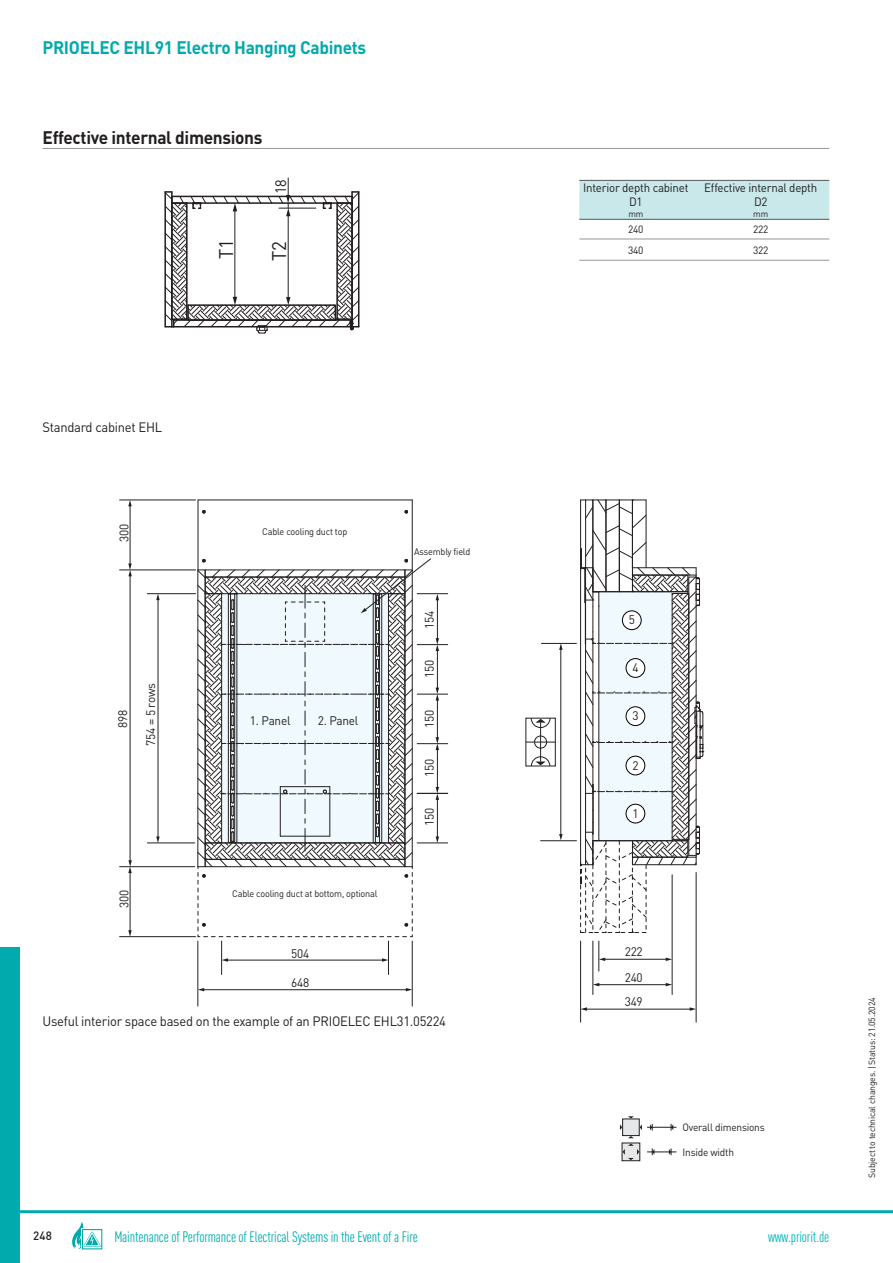
<style>
.page{position:relative;width:893px;height:1263px;background:#fff}
.page>*{position:absolute;margin:0;border:0;box-sizing:border-box;transform-origin:0 0}
.t1{font:19.5px "DINOT";color:#231f20;scale:.96 1}
.t2{font:700 18px "DINOT";letter-spacing:-.02em;color:#00aaad;scale:.96 1}
.t3{font:700 18px "DINOT";letter-spacing:-.02em;color:#231f20;scale:.96 1}
.t4{font:condensed 15px "DINOT";letter-spacing:-.01em;color:#00aaad}
.t5{font:condensed 15px "DINOT";letter-spacing:-.01em;color:#00b6ba}
.t6{font:15px "DINOT";color:#231f20;scale:.96 1}
.t7{font:13.5px "DINOT";letter-spacing:-.02em;color:#231f20;scale:.96 1}
.t8{font:12.3px/25.5px "DINOT";letter-spacing:-.02em;color:#231f20;scale:.96 1}
.t9{font:12px/14.4px "DINOT";letter-spacing:-.02em;color:#231f20;text-align:center;scale:.96 1}
.t10{font:500 12px "DINOT";color:#231f20;scale:.96 1}
.t11{font:10.5px "DINOT";letter-spacing:-.02em;color:#231f20;scale:.96 1}
.t12{font:9.45px "DINOT";letter-spacing:-.02em;color:#231f20;scale:.96 1}
.t13{font:9px "DINOT";letter-spacing:-.02em;color:#231f20;scale:.96 1}
</style>
<div class="page">
<div style="left:622px;top:1143px;width:18px;height:18px;border:1px solid #231f20"></div>
<svg style="left:623px;top:1144px;width:16px;height:16px"></svg>
<svg style="left:647px;top:1149px;width:29px;height:6px"></svg>
<div style="left:623px;top:1119px;width:16px;height:17px;background:#e6e7e9"></div>
<div style="left:622px;top:1119px;width:17px;height:17px;border:1px solid #231f20"></div>
<svg style="left:628px;top:1136px;width:6px;height:2px"></svg>
<svg style="left:640px;top:1124px;width:36px;height:7px"></svg>
<hr style="left:43px;top:148px;width:786px;height:1px;background:#939598">
<svg style="left:579px;top:181px;width:250px;height:79px"></svg>
<hr style="left:579px;top:180px;width:250px;height:1px;background:#57585a">
<hr style="left:579px;top:219px;width:250px;height:1px;background:#57585a">
<hr style="left:579px;top:239px;width:113px;height:1px;background:#939598">
<hr style="left:579px;top:260px;width:113px;height:1px;background:#939598">
<hr style="left:692px;top:239px;width:137px;height:1px;background:#939598">
<hr style="left:692px;top:260px;width:137px;height:1px;background:#939598">
<hr style="left:164px;top:192px;width:2px;height:135px;background:#231f20">
<svg style="left:165px;top:178px;width:194px;height:156px"></svg>
<hr style="left:598px;top:984px;width:69px;height:1px;background:#231f20">
<svg style="left:594px;top:983px;width:5px;height:3px"></svg>
<svg style="left:666px;top:983px;width:6px;height:3px"></svg>
<hr style="left:593px;top:941px;width:1px;height:54px;background:#231f20">
<hr style="left:672px;top:875px;width:1px;height:120px;background:#231f20">
<hr style="left:586px;top:1009px;width:105px;height:1px;background:#231f20">
<svg style="left:581px;top:1007px;width:6px;height:4px"></svg>
<svg style="left:690px;top:1007px;width:6px;height:4px"></svg>
<hr style="left:580px;top:941px;width:1px;height:81px;background:#231f20">
<hr style="left:696px;top:872px;width:1px;height:150px;background:#231f20">
<hr style="left:158px;top:599px;width:1px;height:239px;background:#231f20">
<svg style="left:156px;top:837px;width:4px;height:6px"></svg>
<svg style="left:156px;top:594px;width:4px;height:6px"></svg>
<hr style="left:147px;top:843px;width:48px;height:1px;background:#231f20">
<hr style="left:147px;top:593px;width:49px;height:1px;background:#231f20">
<hr style="left:130px;top:575px;width:1px;height:286px;background:#231f20">
<hr style="left:120px;top:570px;width:76px;height:1px;background:#231f20">
<hr style="left:120px;top:500px;width:76px;height:1px;background:#231f20">
<hr style="left:120px;top:936px;width:76px;height:1px;background:#231f20">
<hr style="left:120px;top:866px;width:75px;height:1px;background:#231f20">
<hr style="left:227px;top:960px;width:156px;height:1px;background:#231f20">
<svg style="left:222px;top:958px;width:6px;height:4px"></svg>
<svg style="left:382px;top:958px;width:6px;height:4px"></svg>
<hr style="left:388px;top:941px;width:1px;height:34px;background:#231f20">
<hr style="left:221px;top:941px;width:1px;height:34px;background:#231f20">
<hr style="left:203px;top:989px;width:204px;height:1px;background:#231f20">
<svg style="left:199px;top:988px;width:5px;height:3px"></svg>
<svg style="left:406px;top:988px;width:6px;height:3px"></svg>
<hr style="left:198px;top:941px;width:1px;height:65px;background:#231f20">
<hr style="left:412px;top:941px;width:1px;height:65px;background:#231f20">
<hr style="left:417px;top:843px;width:31px;height:1px;background:#231f20">
<hr style="left:417px;top:743px;width:31px;height:1px;background:#231f20">
<hr style="left:417px;top:793px;width:31px;height:1px;background:#231f20">
<hr style="left:417px;top:694px;width:31px;height:1px;background:#231f20">
<hr style="left:417px;top:644px;width:31px;height:1px;background:#231f20">
<hr style="left:417px;top:593px;width:31px;height:1px;background:#231f20">
<hr style="left:604px;top:959px;width:63px;height:1px;background:#231f20">
<svg style="left:666px;top:958px;width:6px;height:3px"></svg>
<svg style="left:599px;top:958px;width:6px;height:3px"></svg>
<hr style="left:598px;top:941px;width:1px;height:30px;background:#231f20">
<hr style="left:540px;top:840px;width:36px;height:1px;background:#231f20">
<hr style="left:560px;top:649px;width:1px;height:186px;background:#231f20">
<svg style="left:559px;top:644px;width:3px;height:6px"></svg>
<svg style="left:559px;top:834px;width:3px;height:6px"></svg>
<hr style="left:541px;top:643px;width:35px;height:1px;background:#231f20">
<div style="left:534px;top:736px;width:13px;height:12px;border:1px solid #231f20;border-radius:50%"></div>
<svg style="left:526px;top:742px;width:29px;height:1px"></svg>
<svg style="left:531px;top:757px;width:19px;height:9px"></svg>
<svg style="left:531px;top:718px;width:19px;height:10px"></svg>
<hr style="left:540px;top:723px;width:1px;height:39px;background:#231f20">
<hr style="left:412px;top:500px;width:1px;height:70px;background:#231f20">
<hr style="left:198px;top:499px;width:214px;height:1px;background:#231f20">
<hr style="left:197px;top:500px;width:1px;height:70px;background:#231f20">
<svg style="left:202px;top:510px;width:4px;height:4px"></svg>
<svg style="left:405px;top:510px;width:3px;height:4px"></svg>
<svg style="left:197px;top:559px;width:242px;height:378px"></svg>
<hr style="left:130px;top:505px;width:1px;height:60px;background:#231f20">
<svg style="left:128px;top:564px;width:4px;height:12px"></svg>
<svg style="left:128px;top:500px;width:4px;height:6px"></svg>
<hr style="left:130px;top:872px;width:1px;height:59px;background:#231f20">
<svg style="left:128px;top:930px;width:4px;height:7px"></svg>
<svg style="left:128px;top:860px;width:4px;height:13px"></svg>
<svg style="left:580px;top:499px;width:124px;height:434px"></svg>
<hr style="left:0;top:1210px;width:893px;height:3px;background:#00aaad">
<div style="left:0;top:947px;width:19px;height:316px;background:#00aaad"></div>
<svg style="left:82px;top:1229px;width:21px;height:21px"></svg>
<svg style="left:72px;top:1222px;width:29px;height:27px"></svg>
<h2 class="t2" style="left:43px;top:39px;width:339px">PRIOELEC EHL91 Electro Hanging Cabinets</h2>
<h2 class="t3" style="left:43px;top:129px;width:231px">Effective internal dimensions</h2>
<p class="t6" style="left:274px;top:194px;width:17px;rotate:-90deg">18</p>
<h1 class="t1" style="left:217px;top:259px;width:22px;rotate:-90deg">T1</h1>
<h1 class="t1" style="left:270px;top:261px;width:22px;rotate:-90deg">T2</h1>
<p class="t9" style="left:583px;top:181px;width:111px">Interior depth cabinet<br>D1</p>
<p class="t9" style="left:704px;top:181px;width:119px;line-height:14px">Effective internal depth<br>D2</p>
<p class="t13" style="left:628px;top:210px;width:17px">mm</p>
<p class="t13" style="left:753px;top:210px;width:17px">mm</p>
<p class="t11" style="left:628px;top:225px;width:18px">240</p>
<p class="t11" style="left:753px;top:225px;width:18px">222</p>
<p class="t11" style="left:628px;top:245px;width:18px">340</p>
<p class="t11" style="left:753px;top:245px;width:18px">322</p>
<p class="t7" style="left:43px;top:421px;width:126px">Standard cabinet EHL</p>
<p class="t8" style="left:112px;top:542px;width:20px;rotate:-90deg">300</p>
<p class="t8" style="left:111px;top:728px;width:20px;rotate:-90deg">898</p>
<p class="t8" style="left:139px;top:746px;width:66px;rotate:-90deg">754 = 5 rows</p>
<p class="t8" style="left:112px;top:908px;width:20px;rotate:-90deg">300</p>
<p class="t12" style="left:262px;top:527px;width:90px">Cable cooling duct top</p>
<p class="t8" style="left:250px;top:708px;width:44px">1. Panel</p>
<p class="t8" style="left:318px;top:708px;width:44px">2. Panel</p>
<p class="t12" style="left:232px;top:889px;width:153px">Cable cooling duct at bottom, optional</p>
<p class="t12" style="left:414px;top:547px;width:60px">Assembly field</p>
<p class="t8" style="left:417px;top:629px;width:20px;rotate:-90deg">154</p>
<p class="t8" style="left:417px;top:678px;width:20px;rotate:-90deg">150</p>
<p class="t8" style="left:417px;top:728px;width:20px;rotate:-90deg">150</p>
<p class="t8" style="left:417px;top:777px;width:20px;rotate:-90deg">150</p>
<p class="t8" style="left:417px;top:826px;width:20px;rotate:-90deg">150</p>
<p class="t8" style="left:629px;top:608px;width:8px">5</p>
<p class="t8" style="left:632px;top:656px;width:8px">4</p>
<p class="t8" style="left:632px;top:704px;width:8px">3</p>
<p class="t8" style="left:632px;top:753px;width:8px">2</p>
<p class="t8" style="left:632px;top:801px;width:8px">1</p>
<p class="t8" style="left:291px;top:941px;width:20px">504</p>
<p class="t8" style="left:625px;top:940px;width:20px">222<br>240</p>
<p class="t8" style="left:625px;top:990px;width:20px">349</p>
<p class="t8" style="left:291px;top:971px;width:20px">648</p>
<p class="t7" style="left:43px;top:1015px;width:422px">Useful interior space based on the example of an PRIOELEC EHL31.05224</p>
<p class="t11" style="left:682px;top:1123px;width:87px">Overall dimensions</p>
<p class="t11" style="left:682px;top:1147px;width:55px">Inside width</p>
<p class="t10" style="left:33px;top:1232px;width:21px">248</p>
<p class="t4" style="left:114px;top:1230px;width:305px">Maintenance of Performance of Electrical Systems in the Event of a Fire</p>
<p class="t5" style="left:768px;top:1230px;width:63px">www.priorit.de</p>
<p class="t13" style="left:868px;top:1178px;width:189px;rotate:-90deg">Subject to technical changes. | Status: 21.05.2024</p>
</div>
